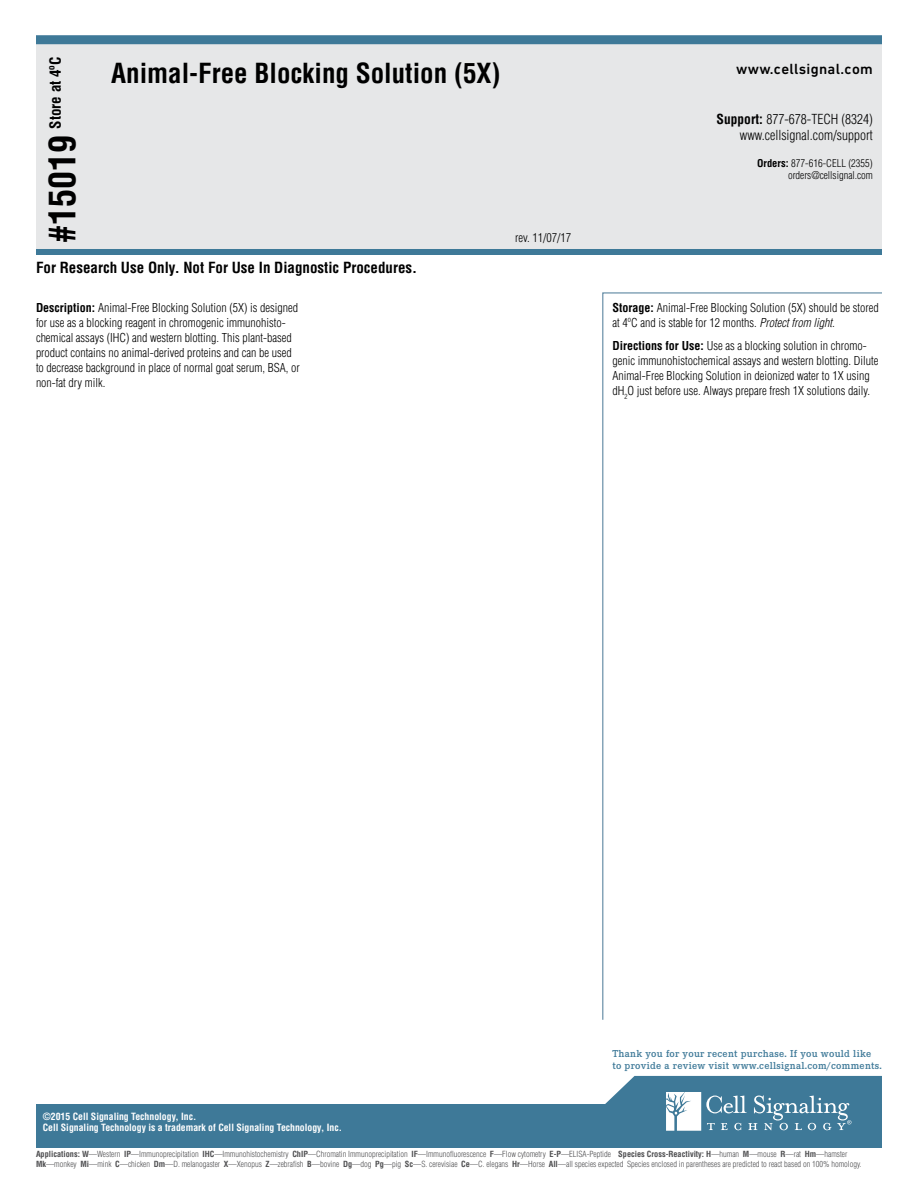
<style>
.page{position:relative;width:918px;height:1188px;background:#fff}
.page>*{position:absolute;margin:0;border:0;box-sizing:border-box;transform-origin:0 0}
.Number{font:700 condensed 36px "Helvetica";color:#000}
.Name{font:700 condensed 27px "Helvetica";color:#000}
.Storage_Temp{font:700 condensed 15px "Helvetica";color:#000}
.t1{font:500 15px "DIN Next W1 G";letter-spacing:.02em;color:#000}
.t2{font:300 condensed 13.5px/16.2px "Helvetica";color:#000;text-align:right}
.Body_Text{font:300 condensed 12px/15px "Helvetica";color:#000}
.t3{font:600 10.5px/12px "Corporate E Pro";letter-spacing:.025em;color:#3e7998}
.t4{font:300 condensed 10.5px/12.6px "Helvetica";color:#000;text-align:right}
.t5{font:700 condensed 9.75px "Helvetica";color:#fff}
.t6{font:300 condensed 8.25px/9.9px "Helvetica";color:#4d4d4f}
.s1{font-weight:700}
.s2{font-style:italic}
</style>
<div class="page">
<div style="left:36px;top:43px;width:846px;height:210px;background:#e6e7e8"></div>
<div style="left:36px;top:249px;width:846px;height:6px;background:#3e7998"></div>
<div style="left:36px;top:35px;width:846px;height:9px;background:#3e7998"></div>
<div style="left:36px;top:1104px;width:846px;height:44px;background:#3e7998"></div>
<svg style="left:605px;top:1076px;width:277px;height:55px"></svg>
<svg style="left:602px;top:292px;width:280px;height:728px"></svg>
<p class="Storage_Temp" style="left:46px;top:129px;width:74px;rotate:-90deg">Store at 4ºC</p>
<p class="Number" style="left:40px;top:243px;width:109px;rotate:-90deg">#15019</p>
<p class="Name" style="left:111px;top:57px;width:391px">Animal-Free Blocking Solution (5X)</p>
<p class="Storage_Temp" style="left:36px;top:258px;width:383px">For Research Use Only. Not For Use In Diagnostic Procedures.</p>
<p class="Body_Text" style="left:515px;top:230px;width:57px">rev. 11/07/17</p>
<p class="t1" style="left:736px;top:60px;width:138px">www.cellsignal.com</p>
<p class="t2" style="left:717px;top:110px;width:158px"><span class="s1">Support:</span> 877-678-TECH (8324) www.cellsignal.com/support</p>
<p class="t4" style="left:757px;top:157px;width:117px"><span class="s1">Orders:</span> 877-616-CELL (2355) orders@cellsignal.com</p>
<p class="Body_Text" style="left:36px;top:300px;width:265px"><span class="s1">Description:</span> Animal-Free Blocking Solution (5X) is designed for use as a blocking reagent in chromogenic immunohisto&shy;chemical assays (IHC) and western blotting. This plant-based product contains no animal-derived proteins and can be used to decrease background in place of normal goat serum, BSA, or non-fat dry milk.</p>
<p class="Body_Text" style="left:612px;top:300px;width:268px"><span class="s1">Storage:</span> Animal-Free Blocking Solution (5X) should be stored at 4ºC and is stable for 12 months. <span class="s2">Protect from light.</span></p>
<p class="Body_Text" style="left:613px;top:338px;width:267px"><span class="s1">Directions for Use:</span> Use as a blocking solution in chromo&shy;genic immunohistochemical assays and western blotting. Dilute Animal-Free Blocking Solution in deionized water to 1X using dH<sub>2</sub>O just before use. Always prepare fresh 1X solutions daily.</p>
<p class="t5" style="left:43px;top:1110px;width:155px">©2015 Cell Signaling Technology, Inc.</p>
<p class="t5" style="left:43px;top:1121px;width:301px">Cell Signaling Technology is a trademark of Cell Signaling Technology, Inc.</p>
<p class="t3" style="left:612px;top:1047px;width:271px">Thank you for your recent purchase. If you would like to provide a review visit www.cellsignal.com/comments.</p>
<p class="t6" style="left:36px;top:1149px;width:827px"><span class="s1">Applications: W</span>—Western <span class="s1">IP</span>—Immunoprecipitation <span class="s1">IHC</span>—Immunohistochemistry <span class="s1">ChIP</span>—Chromatin Immunoprecipitation <span class="s1">IF</span>—Immunofluorescence <span class="s1">F</span>—Flow cytometry <span class="s1">E-P</span>—ELISA-Peptide <span class="s1">Species Cross-Reactivity: H</span>—human <span class="s1">M</span>—mouse <span class="s1">R</span>—rat <span class="s1">Hm</span>—hamster<br><span class="s1">Mk</span>—monkey <span class="s1">Mi</span>—mink <span class="s1">C</span>—chicken <span class="s1">Dm</span>—D. melanogaster <span class="s1">X</span>—Xenopus <span class="s1">Z</span>—zebrafish <span class="s1">B</span>—bovine <span class="s1">Dg</span>—dog <span class="s1">Pg</span>—pig <span class="s1">Sc</span>—S. cerevisiae <span class="s1">Ce</span>—C. elegans <span class="s1">Hr</span>—Horse <span class="s1">All</span>—all species expected Species enclosed in parentheses are predicted to react based on 100% homology.</p>
</div>
